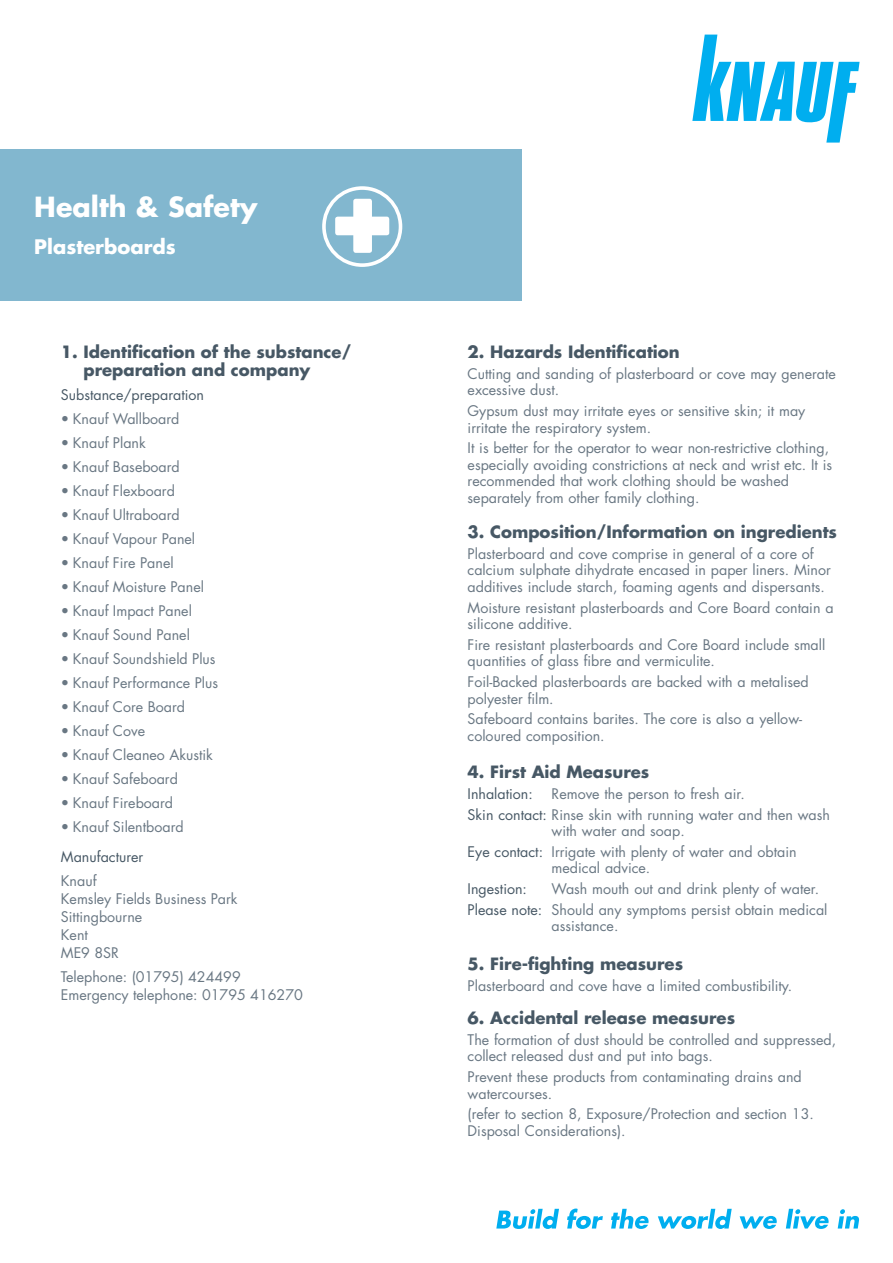
<style>
.page{position:relative;width:893px;height:1263px;background:#fff}
.page>*{position:absolute;margin:0;border:0;box-sizing:border-box;transform-origin:0 0}
.Tab_Titles{font:700 27px "Futura Std";color:#fff}
.Tab_Subtitles{font:700 19.5px "Futura Std";color:#fff}
.Paragraph_headers{font:700 16.5px/18px "Futura Std";color:#475865}
.Body_copy_10_12_-1{font:700 16.5px "Futura Std";color:#475865}
.Paragraph_headers-2{font:14.25px/16.5px "Futura Std";color:#697783}
.Paragraph_headers-3{font:14.25px "Futura Std";color:#475865}
.s1{color:#475865}
</style>
<div class="page">
<div style="left:0;top:149px;width:522px;height:151px;background:#82b7cf"></div>
<svg style="left:692px;top:35px;width:168px;height:108px"></svg>
<svg style="left:496px;top:1209px;width:63px;height:20px"></svg>
<svg style="left:567px;top:1208px;width:36px;height:21px"></svg>
<svg style="left:611px;top:1209px;width:38px;height:20px"></svg>
<svg style="left:658px;top:1209px;width:74px;height:20px"></svg>
<svg style="left:740px;top:1216px;width:37px;height:13px"></svg>
<svg style="left:786px;top:1209px;width:43px;height:20px"></svg>
<svg style="left:838px;top:1209px;width:21px;height:19px"></svg>
<div style="left:353px;top:199px;width:19px;height:54px;background:#fff;border-radius:3px"></div>
<div style="left:335px;top:217px;width:54px;height:18px;background:#fff;border-radius:3px"></div>
<div style="left:322px;top:186px;width:80px;height:81px;border:4px solid #fff;border-radius:50%"></div>
<p class="Tab_Titles" style="left:34px;top:189px;width:225px">Health &amp; Safety</p>
<p class="Tab_Subtitles" style="left:34px;top:234px;width:143px">Plasterboards</p>
<p class="Paragraph_headers" style="left:83px;top:343px;width:269px;text-indent:-23px">1. Identification of the substance/ preparation and company</p>
<p class="Paragraph_headers-3" style="left:61px;top:386px;width:145px">Substance/preparation</p>
<p class="Paragraph_headers-2" style="left:61px;top:411px;width:120px">• Knauf Wallboard</p>
<p class="Paragraph_headers-2" style="left:61px;top:435px;width:86px">• Knauf Plank</p>
<p class="Paragraph_headers-2" style="left:61px;top:459px;width:120px">• Knauf Baseboard</p>
<p class="Paragraph_headers-2" style="left:61px;top:483px;width:116px">• Knauf Flexboard</p>
<p class="Paragraph_headers-2" style="left:61px;top:507px;width:120px">• Knauf Ultraboard</p>
<p class="Paragraph_headers-2" style="left:61px;top:531px;width:136px">• Knauf Vapour Panel</p>
<p class="Paragraph_headers-2" style="left:61px;top:555px;width:114px">• Knauf Fire Panel</p>
<p class="Paragraph_headers-2" style="left:61px;top:579px;width:145px">• Knauf Moisture Panel</p>
<p class="Paragraph_headers-2" style="left:61px;top:603px;width:132px">• Knauf Impact Panel</p>
<p class="Paragraph_headers-2" style="left:61px;top:627px;width:130px">• Knauf Sound Panel</p>
<p class="Paragraph_headers-2" style="left:61px;top:651px;width:156px">• Knauf Soundshield Plus</p>
<p class="Paragraph_headers-2" style="left:61px;top:675px;width:159px">• Knauf Performance Plus</p>
<p class="Paragraph_headers-2" style="left:61px;top:699px;width:126px">• Knauf Core Board</p>
<p class="Paragraph_headers-2" style="left:61px;top:723px;width:86px">• Knauf Cove</p>
<p class="Paragraph_headers-2" style="left:61px;top:747px;width:153px">• Knauf Cleaneo Akustik</p>
<p class="Paragraph_headers-2" style="left:61px;top:771px;width:118px">• Knauf Safeboard</p>
<p class="Paragraph_headers-2" style="left:61px;top:795px;width:114px">• Knauf Fireboard</p>
<p class="Paragraph_headers-2" style="left:61px;top:819px;width:124px">• Knauf Silentboard</p>
<p class="Paragraph_headers-3" style="left:61px;top:848px;width:84px">Manufacturer</p>
<p class="Paragraph_headers-2" style="left:61px;top:872px;width:178px;line-height:18px">Knauf<br>Kemsley Fields Business Park<br>Sittingbourne<br>Kent<br>ME9 8SR</p>
<p class="Paragraph_headers-2" style="left:61px;top:968px;width:244px;line-height:18px">Telephone: (01795) 424499<br>Emergency telephone: 01795 416270</p>
<p class="Paragraph_headers" style="left:468px;top:343px;width:214px">2. Hazards Identification</p>
<p class="Paragraph_headers-2" style="left:468px;top:365px;width:370px">Cutting and sanding of plasterboard or cove may generate excessive dust.</p>
<p class="Paragraph_headers-2" style="left:468px;top:403px;width:339px">Gypsum dust may irritate eyes or sensitive skin; it may irritate the respiratory system.</p>
<p class="Paragraph_headers-2" style="left:468px;top:440px;width:366px">It is better for the operator to wear non-restrictive clothing, especially avoiding constrictions at neck and wrist etc. It is recommended that work clothing should be washed separately from other family clothing.</p>
<p class="Paragraph_headers" style="left:468px;top:523px;width:371px">3. Composition/Information on ingredients</p>
<p class="Paragraph_headers-2" style="left:468px;top:545px;width:365px">Plasterboard and cove comprise in general of a core of calcium sulphate dihydrate encased in paper liners. Minor additives include starch, foaming agents and dispersants.</p>
<p class="Paragraph_headers-2" style="left:468px;top:599px;width:367px">Moisture resistant plasterboards and Core Board contain a silicone additive.</p>
<p class="Paragraph_headers-2" style="left:468px;top:636px;width:359px">Fire resistant plasterboards and Core Board include small quantities of glass fibre and vermiculite.</p>
<p class="Paragraph_headers-2" style="left:468px;top:674px;width:343px">Foil-Backed plasterboards are backed with a metalised polyester film.</p>
<p class="Paragraph_headers-2" style="left:468px;top:711px;width:336px">Safeboard contains barites. The core is also a yellow&shy;coloured composition.</p>
<p class="Body_copy_10_12_-1" style="left:468px;top:761px;width:183px">4. First Aid Measures</p>
<p class="Paragraph_headers-3" style="left:468px;top:784px;width:67px">Inhalation:</p>
<p class="Paragraph_headers-2" style="left:552px;top:785px;width:195px">Remove the person to fresh air.</p>
<p class="Paragraph_headers-2" style="left:552px;top:806px;width:280px;text-indent:-84px"><span class="s1">Skin contact:</span> Rinse skin with running water and then wash with water and soap.</p>
<p class="Paragraph_headers-2" style="left:552px;top:843px;width:247px;text-indent:-84px"><span class="s1">Eye contact:</span> Irrigate with plenty of water and obtain medical advice.</p>
<p class="Paragraph_headers-3" style="left:468px;top:880px;width:61px">Ingestion:</p>
<p class="Paragraph_headers-2" style="left:552px;top:881px;width:269px">Wash mouth out and drink plenty of water.</p>
<p class="Paragraph_headers-2" style="left:552px;top:901px;width:277px;text-indent:-84px"><span class="s1">Please note:</span> Should any symptoms persist obtain medical assistance.</p>
<p class="Body_copy_10_12_-1" style="left:468px;top:953px;width:217px">5. Fire-fighting measures</p>
<p class="Paragraph_headers-2" style="left:468px;top:977px;width:326px">Plasterboard and cove have a limited combustibility.</p>
<p class="Paragraph_headers" style="left:468px;top:1009px;width:269px">6. Accidental release measures</p>
<p class="Paragraph_headers-2" style="left:468px;top:1031px;width:370px">The formation of dust should be controlled and suppressed, collect released dust and put into bags.</p>
<p class="Paragraph_headers-2" style="left:468px;top:1069px;width:336px">Prevent these products from contaminating drains and watercourses.</p>
<p class="Paragraph_headers-2" style="left:468px;top:1106px;width:348px">(refer to section 8, Exposure/Protection and section 13.<br>Disposal Considerations).</p>
</div>
